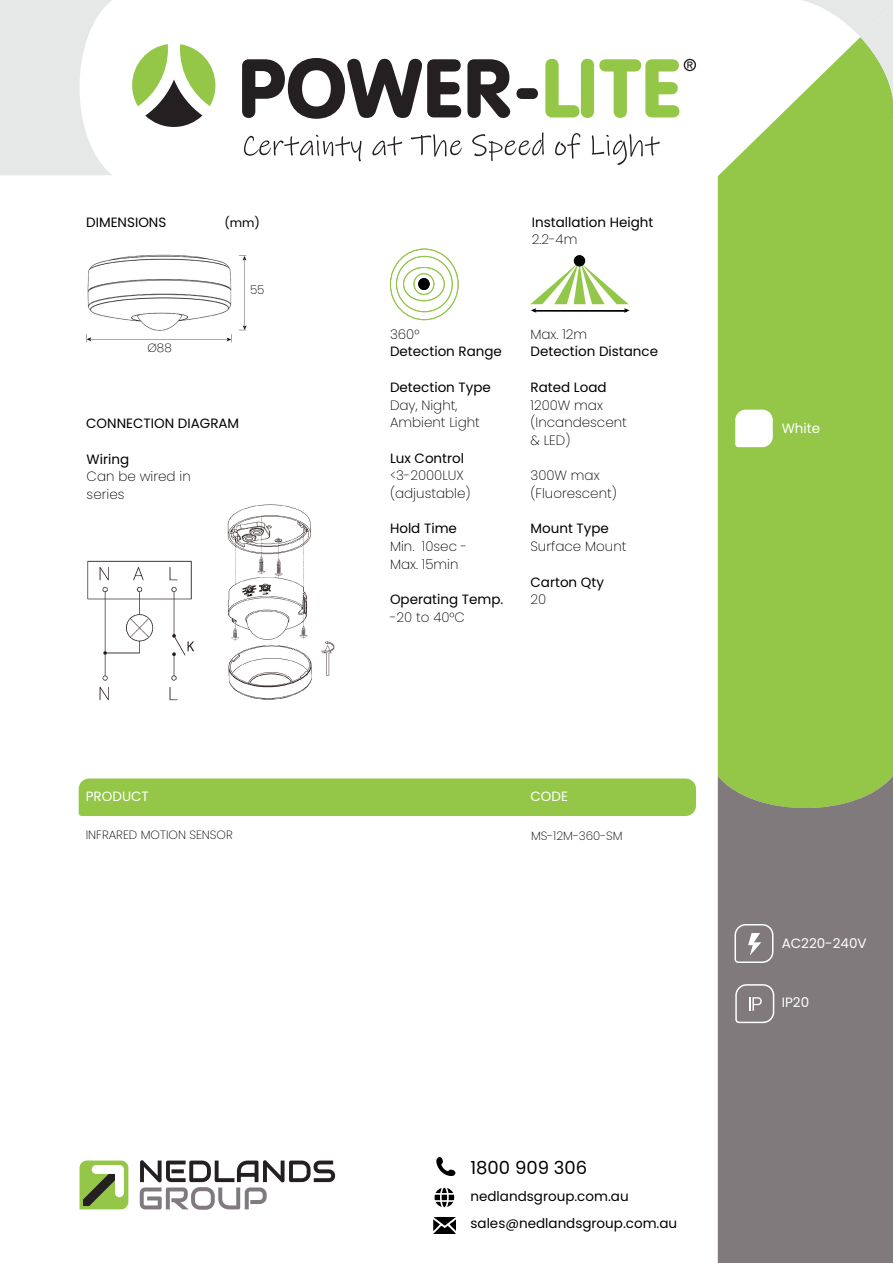
<style>
.page{position:relative;width:893px;height:1263px;background:#fff}
.page>*{position:absolute;margin:0;border:0;box-sizing:border-box;transform-origin:0 0}
.t1{font:18px "Poppins";color:#000}
.t2{font:13.5px/27.5px "Poppins";color:#000}
.t3{font:200 13.5px "Poppins";color:#000}
.t4{font:13.5px "Poppins";color:#fff}
.t5{font:200 12px "Poppins";color:#000}
.t6{font:12px "Poppins";color:#000}
</style>
<div class="page">
<svg style="left:132px;top:44px;width:83px;height:83px"></svg>
<svg style="left:242px;top:58px;width:219px;height:61px"></svg>
<svg style="left:467px;top:59px;width:43px;height:59px"></svg>
<div style="left:516px;top:88px;width:22px;height:11px;background:#241f21;border-radius:5px"></div>
<svg style="left:545px;top:59px;width:34px;height:58px"></svg>
<div style="left:581px;top:59px;width:13px;height:59px;background:#94c747;border-radius:7px"></div>
<svg style="left:599px;top:59px;width:97px;height:59px"></svg>
<svg style="left:244px;top:135px;width:117px;height:26px"></svg>
<svg style="left:372px;top:136px;width:30px;height:20px"></svg>
<svg style="left:411px;top:134px;width:51px;height:23px"></svg>
<svg style="left:472px;top:132px;width:72px;height:29px"></svg>
<svg style="left:555px;top:133px;width:25px;height:26px"></svg>
<svg style="left:592px;top:134px;width:68px;height:31px"></svg>
<svg style="left:79px;top:1160px;width:49px;height:49px"></svg>
<svg style="left:140px;top:1160px;width:195px;height:50px"></svg>
<div style="left:718px;top:127px;width:175px;height:649px;background:#94c747"></div>
<div style="left:718px;top:776px;width:175px;height:487px;background:#807a7d"></div>
<svg style="left:768px;top:0;width:125px;height:127px"></svg>
<svg style="left:0;top:0;width:112px;height:175px"></svg>
<svg style="left:434px;top:1187px;width:21px;height:21px"></svg>
<svg style="left:436px;top:1157px;width:19px;height:19px"></svg>
<svg style="left:433px;top:1217px;width:22px;height:17px"></svg>
<div style="left:79px;top:778px;width:617px;height:38px;background:#94c747"></div>
<div style="left:735px;top:983px;width:41px;height:159px;background:#807a7d"></div>
<svg style="left:734px;top:923px;width:40px;height:41px;background:#999497"></svg>
<svg style="left:735px;top:410px;width:38px;height:37px"></svg>
<svg style="left:86px;top:334px;width:146px;height:8px"></svg>
<svg style="left:239px;top:256px;width:8px;height:75px"></svg>
<svg style="left:390px;top:248px;width:69px;height:72px"></svg>
<div style="left:418px;top:278px;width:12px;height:12px;background:#040503;border-radius:50%"></div>
<svg style="left:530px;top:263px;width:100px;height:50px"></svg>
<div style="left:574px;top:255px;width:11px;height:11px;background:#040503;border-radius:50%"></div>
<img style="left:88px;top:254px;width:144px;height:77px">
<div style="left:86px;top:249px;width:7px;height:13px;background:#fff"></div>
<div style="left:88px;top:319px;width:6px;height:13px;background:#fff"></div>
<div style="left:226px;top:249px;width:7px;height:13px;background:#fff"></div>
<img style="left:227px;top:504px;width:108px;height:196px">
<img style="left:87px;top:560px;width:107px;height:141px">
<p class="t2" style="left:86px;top:208px;width:82px">DIMENSIONS</p>
<p class="t5" style="left:147px;top:341px;width:26px">Ø88</p>
<p class="t6" style="left:224px;top:215px;width:37px">(mm)</p>
<p class="t5" style="left:250px;top:283px;width:16px">55</p>
<p class="t2" style="left:86px;top:409px;width:155px">CONNECTION DIAGRAM</p>
<p class="t2" style="left:87px;top:445px;width:44px">Wiring</p>
<p class="t3" style="left:87px;top:469px;width:106px">Can be wired in</p>
<p class="t3" style="left:87px;top:487px;width:39px">series</p>
<p class="t2" style="left:532px;top:208px;width:123px">Installation Height</p>
<p class="t3" style="left:532px;top:232px;width:47px">2.2-4m</p>
<p class="t3" style="left:390px;top:326px;width:31px">360°</p>
<p class="t2" style="left:390px;top:338px;width:113px">Detection Range</p>
<p class="t2" style="left:390px;top:373px;width:102px">Detection Type</p>
<p class="t3" style="left:390px;top:397px;width:69px">Day, Night,</p>
<p class="t3" style="left:390px;top:415px;width:91px">Ambient Light</p>
<p class="t2" style="left:390px;top:444px;width:76px">Lux Control</p>
<p class="t3" style="left:390px;top:468px;width:75px">&lt;3-2000LUX</p>
<p class="t3" style="left:390px;top:485px;width:82px">(adjustable)</p>
<p class="t2" style="left:390px;top:515px;width:68px">Hold Time</p>
<p class="t3" style="left:390px;top:539px;width:79px">Min. 10sec -</p>
<p class="t3" style="left:390px;top:556px;width:70px">Max. 15min</p>
<p class="t2" style="left:390px;top:586px;width:115px">Operating Temp.</p>
<p class="t3" style="left:390px;top:609px;width:76px">-20 to 40°C</p>
<p class="t3" style="left:530px;top:326px;width:58px">Max. 12m</p>
<p class="t2" style="left:530px;top:338px;width:129px">Detection Distance</p>
<p class="t2" style="left:530px;top:373px;width:78px">Rated Load</p>
<p class="t3" style="left:530px;top:397px;width:74px">1200W max</p>
<p class="t3" style="left:530px;top:415px;width:98px">(Incandescent</p>
<p class="t3" style="left:530px;top:432px;width:41px">&amp; LED)</p>
<p class="t3" style="left:530px;top:468px;width:71px">300W max</p>
<p class="t3" style="left:530px;top:485px;width:88px">(Fluorescent)</p>
<p class="t2" style="left:530px;top:515px;width:80px">Mount Type</p>
<p class="t3" style="left:530px;top:539px;width:97px">Surface Mount</p>
<p class="t2" style="left:530px;top:568px;width:75px">Carton Qty</p>
<p class="t3" style="left:530px;top:592px;width:17px">20</p>
<p class="t4" style="left:86px;top:789px;width:65px">PRODUCT</p>
<p class="t4" style="left:530px;top:789px;width:39px">CODE</p>
<p class="t5" style="left:86px;top:828px;width:149px">INFRARED MOTION SENSOR</p>
<p class="t5" style="left:531px;top:829px;width:93px">MS-12M-360-SM</p>
<h1 class="t1" style="left:470px;top:1157px;width:118px">1800 909 306</h1>
<p class="t2" style="left:470px;top:1182px;width:208px">nedlandsgroup.com.au sales@nedlandsgroup.com.au</p>
<p class="t4" style="left:782px;top:420px;width:40px">White</p>
<p class="t4" style="left:782px;top:935px;width:86px">AC220-240V</p>
<p class="t4" style="left:782px;top:995px;width:29px">IP20</p>
</div>
